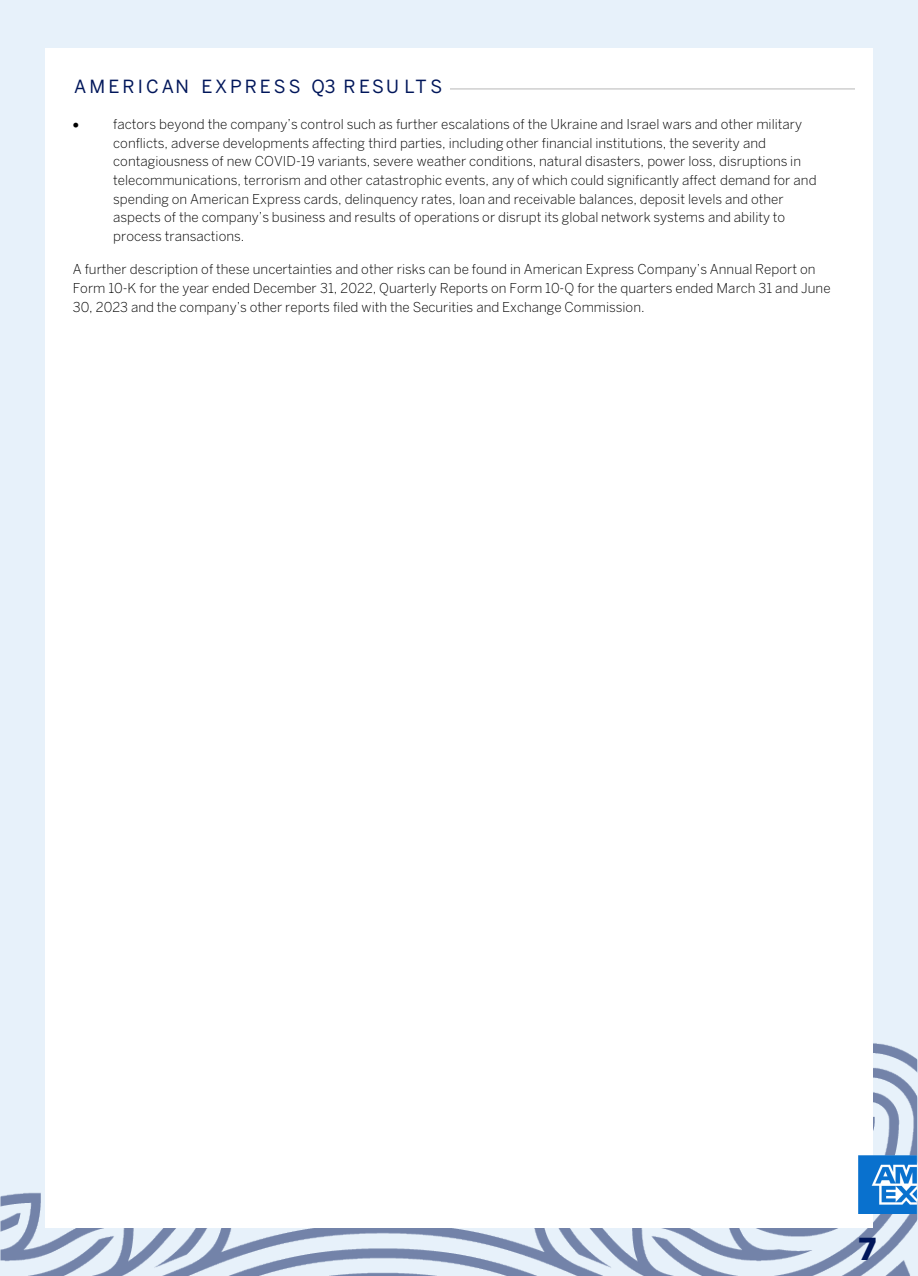
<style>
.page{position:relative;width:918px;height:1276px;background:#e7f1fa}
.page>*{position:absolute;margin:0;border:0;box-sizing:border-box;transform-origin:0 0}
.t1{font:900 30px "Benton Sans";color:#00165a}
.t2{font:18px "Benton Sans";letter-spacing:.165em;color:#00165a}
.t3{font:300 13.5px/18.6px "Benton Sans";color:#000}
.t4{font:13.5px "Symbol";color:#000}
</style>
<div class="page">
<img style="left:0;top:1043px;width:918px;height:233px">
<div style="left:45px;top:48px;width:828px;height:1179px;background:#fff"></div>
<hr style="left:450px;top:88px;width:405px;height:1px;background:#bfbfbf">
<img style="left:859px;top:1155px;width:58px;height:58px">
<p class="t2" style="left:74px;top:73px;width:370px">AMERICAN EXPRESS Q3 RESU LTS</p>
<p class="t4" style="left:73px;top:115px;width:8px">•</p>
<p class="t3" style="left:113px;top:114px;width:705px">factors beyond the company’s control such as further escalations of the Ukraine and Israel wars and other military conflicts, adverse developments affecting third parties, including other financial institutions, the severity and contagiousness of new COVID-19 variants, severe weather conditions, natural disasters, power loss, disruptions in telecommunications, terrorism and other catastrophic events, any of which could significantly affect demand for and spending on American Express cards, delinquency rates, loan and receivable balances, deposit levels and other aspects of the company’s business and results of operations or disrupt its global network systems and ability to process transactions.</p>
<p class="t3" style="left:73px;top:259px;width:759px">A further description of these uncertainties and other risks can be found in American Express Company’s Annual Report on<br>Form 10-K for the year ended December 31, 2022, Quarterly Reports on Form 10-Q for the quarters ended March 31 and June<br>30, 2023 and the company’s other reports filed with the Securities and Exchange Commission.</p>
<h1 class="t1" style="left:860px;top:1226px;width:18px">7</h1>
</div>
